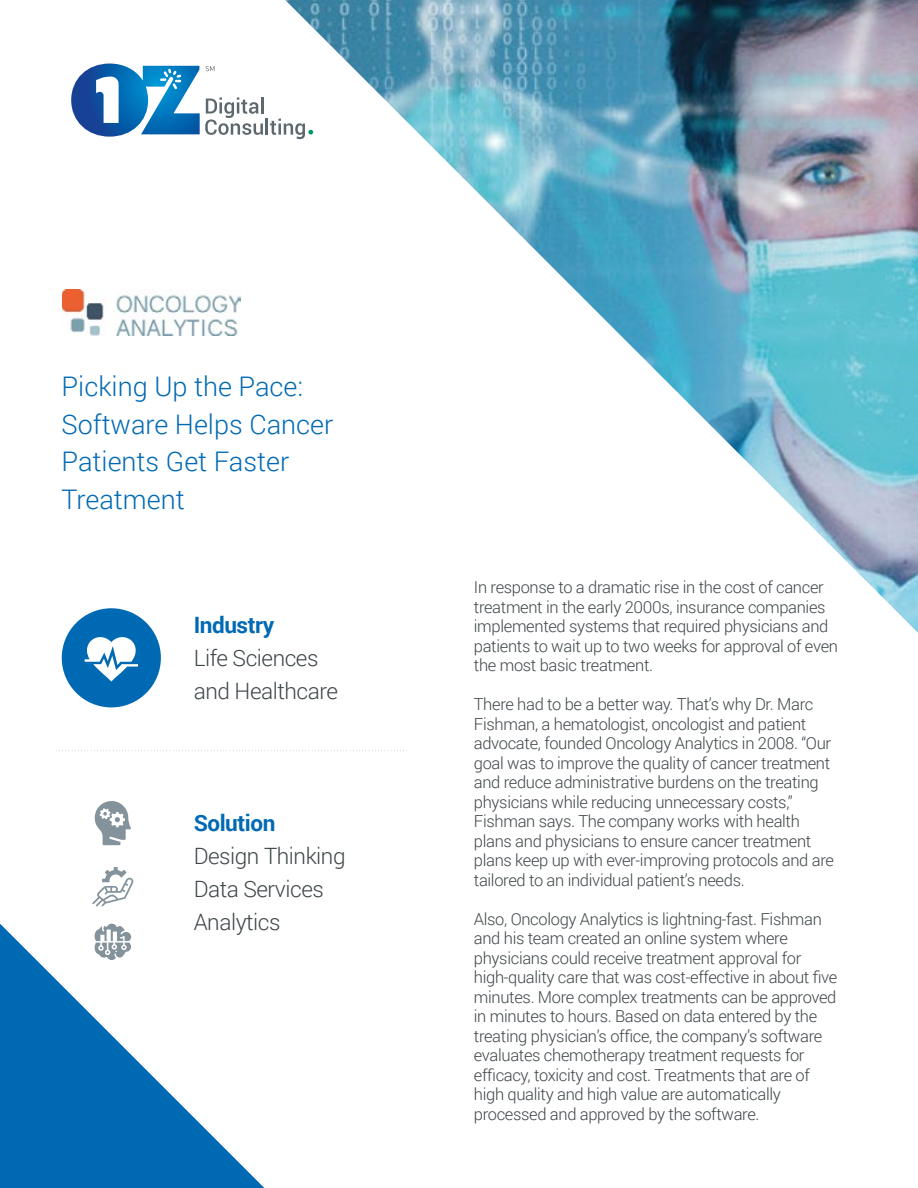
<style>
.page{position:relative;width:918px;height:1188px;background:#fff}
.page>*{position:absolute;margin:0;border:0;box-sizing:border-box;transform-origin:0 0}
.t1{font:300 27px/37.5px "Roboto";color:#0069b4}
.t2{font:300 22.5px/33px "Roboto";letter-spacing:-.02em;color:#3d4548}
.t3{font:700 22.5px "Roboto";letter-spacing:-.02em;color:#0069b4}
.t4{font:300 16.5px/19.5px "Roboto";letter-spacing:-.02em;color:#3d4548}
</style>
<div class="page">
<img style="left:285px;top:0;width:633px;height:633px">
<svg style="left:0;top:924px;width:264px;height:264px;fill:#0069b4"></svg>
<svg style="left:94px;top:801px;width:37px;height:44px"></svg>
<svg style="left:92px;top:867px;width:41px;height:39px"></svg>
<div style="left:62px;top:608px;width:99px;height:99px;background:#0069b4;border-radius:50%"></div>
<svg style="left:56px;top:750px;width:351px;height:1px"></svg>
<svg style="left:95px;top:923px;width:36px;height:37px"></svg>
<svg style="left:85px;top:637px;width:53px;height:45px"></svg>
<img style="left:63px;top:290px;width:178px;height:46px">
<svg style="left:71px;top:64px;width:242px;height:75px"></svg>
<h1 class="t1" style="left:62px;top:367px;width:273px">Picking Up the Pace:<br>Software Helps Cancer<br>Patients Get Faster<br>Treatment</h1>
<h2 class="t3" style="left:194px;top:609px;width:82px">Industry</h2>
<h2 class="t2" style="left:194px;top:641px;width:146px">Life Sciences and Healthcare</h2>
<h2 class="t3" style="left:194px;top:807px;width:83px">Solution</h2>
<h2 class="t2" style="left:194px;top:839px;width:153px">Design Thinking<br>Data Services<br>Analytics</h2>
<p class="t4" style="left:474px;top:577px;width:366px">In response to a dramatic rise in the cost of cancer treatment in the early 2000s, insurance companies implemented systems that required physicians and patients to wait up to two weeks for approval of even the most basic treatment.</p>
<p class="t4" style="left:474px;top:694px;width:362px">There had to be a better way. That’s why Dr. Marc Fishman, a hematologist, oncologist and patient advocate, founded Oncology Analytics in 2008. “Our goal was to improve the quality of cancer treatment and reduce administrative burdens on the treating physicians while reducing unnecessary costs,” Fishman says. The company works with health plans and physicians to ensure cancer treatment plans keep up with ever-improving protocols and are tailored to an individual patient’s needs.</p>
<p class="t4" style="left:474px;top:909px;width:365px">Also, Oncology Analytics is lightning-fast. Fishman and his team created an online system where physicians could receive treatment approval for high-quality care that was cost-effective in about five minutes. More complex treatments can be approved in minutes to hours. Based on data entered by the treating physician’s office, the company’s software evaluates chemotherapy treatment requests for efficacy, toxicity and cost. Treatments that are of high quality and high value are automatically processed and approved by the software.</p>
</div>
